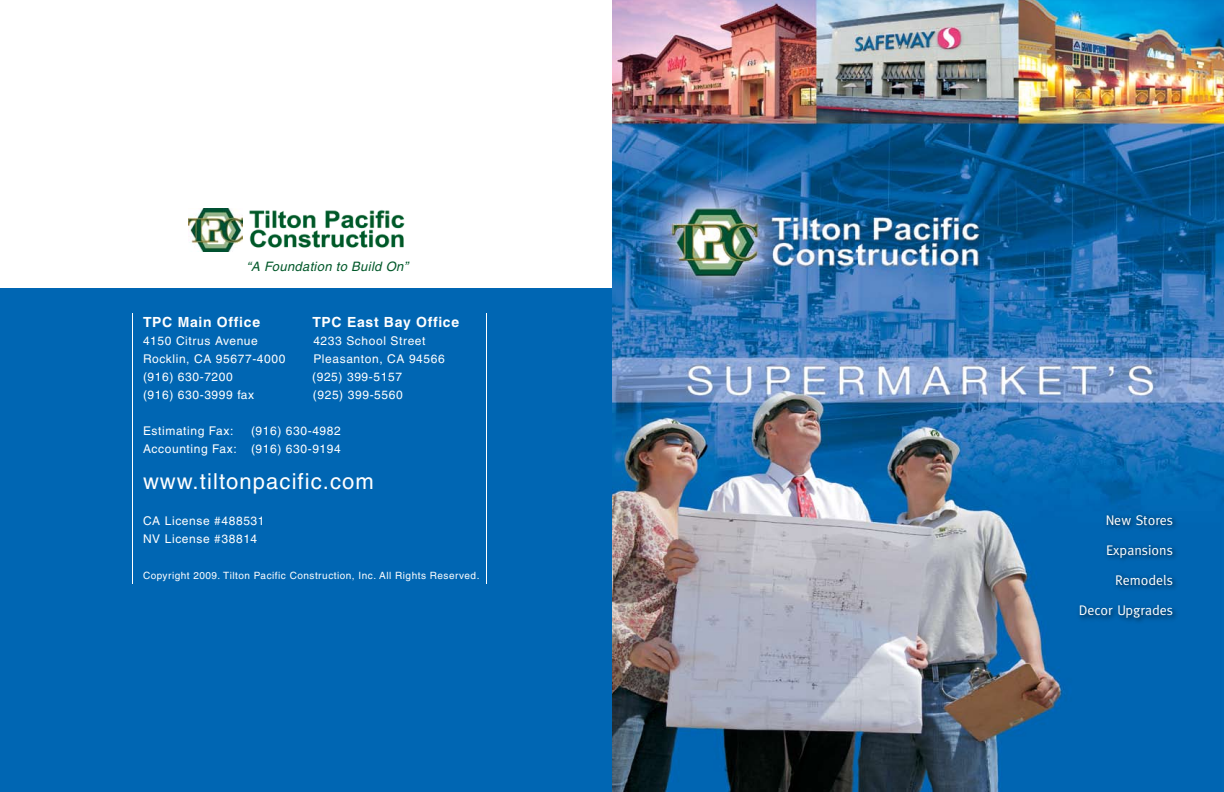
<style>
.page{position:relative;width:1224px;height:792px;background:#fff}
.page>*{position:absolute;margin:0;border:0;box-sizing:border-box;transform-origin:0 0}
.t1{font:22px "Helvetica";letter-spacing:.05em;color:#fff}
.t2{font:14px/30px "Meta";color:#fff;text-align:right}
.t3{font:700 14px "Helvetica";letter-spacing:.05em;color:#fff}
.t4{font:italic 13px "Helvetica";letter-spacing:.025em;color:#005829}
.t5{font:12px/18px "Helvetica";letter-spacing:.05em;color:#fff;text-align:right}
.t6{font:10px "Helvetica";letter-spacing:.05em;color:#fff}
</style>
<div class="page">
<div style="left:0;top:288px;width:612px;height:504px;background:#0066b3"></div>
<img style="left:612px;top:0;width:612px;height:792px">
<div style="left:1075px;top:511px;width:104px;height:114px;background:#000;opacity:.8"></div>
<img style="left:249px;top:210px;width:156px;height:38px">
<hr style="left:132px;top:313px;width:1px;height:271px;background:#fff">
<hr style="left:486px;top:313px;width:1px;height:271px;background:#fff">
<img style="left:188px;top:208px;width:55px;height:43px">
<p class="t4" style="left:246px;top:259px;width:163px">“A Foundation to Build On”</p>
<p class="t3" style="left:143px;top:313px;width:119px">TPC Main Office</p>
<p class="t3" style="left:312px;top:313px;width:148px">TPC East Bay Office</p>
<p class="t5" style="left:143px;top:332px;width:116px">4150 Citrus Avenue</p>
<p class="t5" style="left:313px;top:332px;width:114px">4233 School Street</p>
<p class="t5" style="left:143px;top:350px;width:144px">Rocklin, CA 95677-4000</p>
<p class="t5" style="left:313px;top:350px;width:133px">Pleasanton, CA 94566</p>
<p class="t5" style="left:143px;top:368px;width:91px">(916) 630-7200</p>
<p class="t5" style="left:312px;top:368px;width:91px">(925) 399-5157</p>
<p class="t5" style="left:143px;top:386px;width:113px">(916) 630-3999 fax</p>
<p class="t5" style="left:313px;top:386px;width:91px">(925) 399-5560</p>
<p class="t5" style="left:143px;top:422px;width:92px">Estimating Fax:</p>
<p class="t5" style="left:143px;top:422px;width:199px">(916) 630-4982<br>Accounting Fax: (916) 630-9194</p>
<h1 class="t1" style="left:143px;top:468px;width:232px">www.tiltonpacific.com</h1>
<p class="t5" style="left:143px;top:512px;width:123px;text-align:left">CA License #488531<br>NV License #38814</p>
<p class="t6" style="left:143px;top:570px;width:338px">Copyright 2009. Tilton Pacific Construction, Inc. All Rights Reserved.</p>
<p class="t2" style="left:1079px;top:505px;width:96px">New Stores<br>Expansions<br>Remodels<br>Decor Upgrades</p>
</div>
